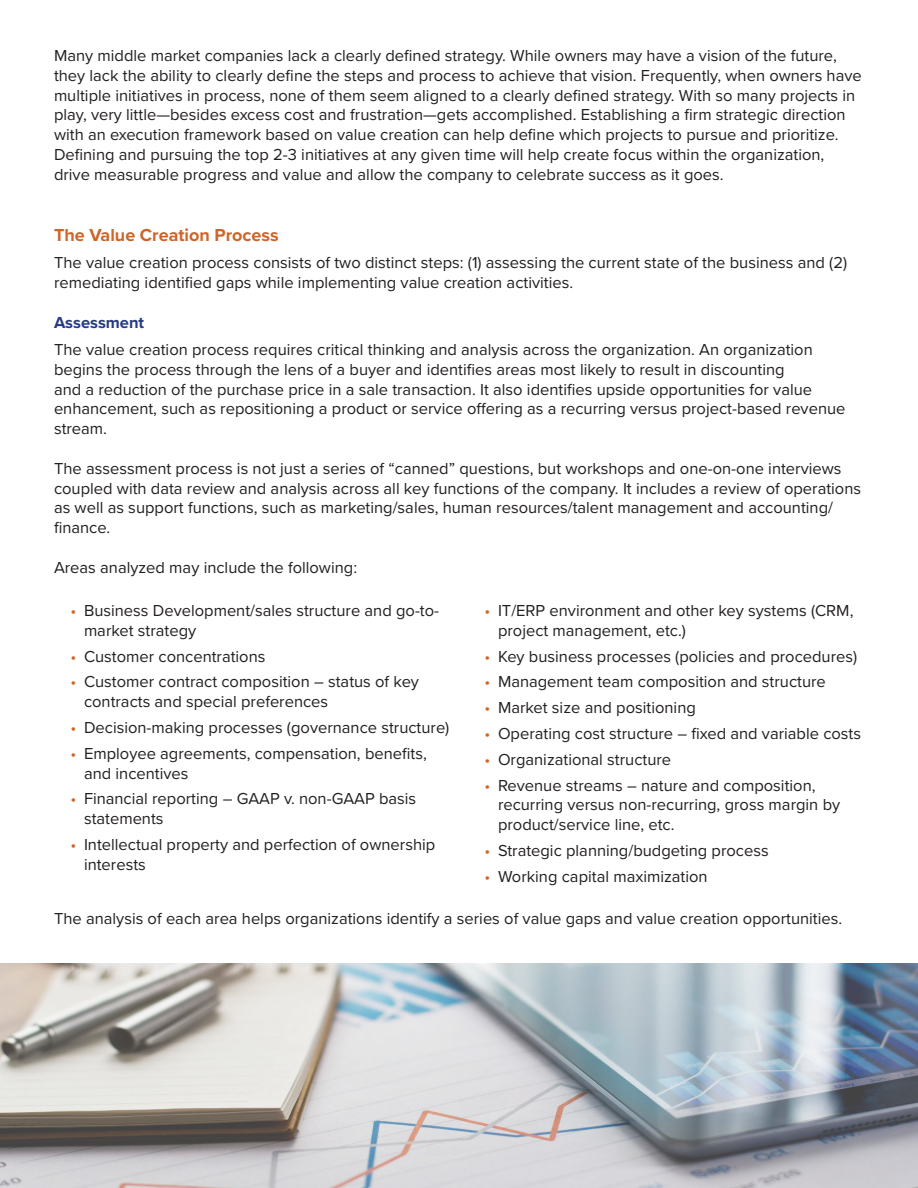
<style>
.page{position:relative;width:918px;height:1188px;background:#fff}
.page>*{position:absolute;margin:0;border:0;box-sizing:border-box;transform-origin:0 0}
.t1{font:700 18px "Proxima Nova";color:#ce6528}
.t2{font:16.5px/19.8px "Proxima Nova";color:#231f20}
.t3{font:700 16.5px "Proxima Nova";color:#253a80}
.s1{color:#ce6528}
</style>
<div class="page">
<img style="left:0;top:963px;width:918px;height:225px">
<p class="t2" style="left:54px;top:45px;width:809px">Many middle market companies lack a clearly defined strategy. While owners may have a vision of the future, they lack the ability to clearly define the steps and process to achieve that vision. Frequently, when owners have multiple initiatives in process, none of them seem aligned to a clearly defined strategy. With so many projects in play, very little—besides excess cost and frustration—gets accomplished. Establishing a firm strategic direction with an execution framework based on value creation can help define which projects to pursue and prioritize.<br>Defining and pursuing the top 2-3 initiatives at any given time will help create focus within the organization, drive measurable progress and value and allow the company to celebrate success as it goes.</p>
<p class="t1" style="left:54px;top:222px;width:226px">The Value Creation Process</p>
<p class="t2" style="left:54px;top:252px;width:795px">The value creation process consists of two distinct steps: (1) assessing the current state of the business and (2) remediating identified gaps while implementing value creation activities.</p>
<p class="t3" style="left:54px;top:310px;width:92px">Assessment</p>
<p class="t2" style="left:54px;top:339px;width:793px">The value creation process requires critical thinking and analysis across the organization. An organization begins the process through the lens of a buyer and identifies areas most likely to result in discounting<br>and a reduction of the purchase price in a sale transaction. It also identifies upside opportunities for value enhancement, such as repositioning a product or service offering as a recurring versus project-based revenue stream.</p>
<p class="t2" style="left:54px;top:458px;width:809px">The assessment process is not just a series of “canned” questions, but workshops and one-on-one interviews coupled with data review and analysis across all key functions of the company. It includes a review of operations as well as support functions, such as marketing/sales, human resources/talent management and accounting/ finance.</p>
<p class="t2" style="left:54px;top:557px;width:305px">Areas analyzed may include the following:</p>
<p class="t2" style="left:84px;top:600px;width:357px;text-indent:-14px"><span class="s1">•</span> Business Development/sales structure and go-to&shy;market strategy</p>
<p class="t2" style="left:70px;top:646px;width:197px"><span class="s1">•</span> Customer concentrations</p>
<p class="t2" style="left:84px;top:671px;width:337px;text-indent:-14px"><span class="s1">•</span> Customer contract composition – status of key contracts and special preferences</p>
<p class="t2" style="left:70px;top:717px;width:380px"><span class="s1">•</span> Decision-making processes (governance structure)</p>
<p class="t2" style="left:84px;top:743px;width:344px;text-indent:-14px"><span class="s1">•</span> Employee agreements, compensation, benefits, and incentives</p>
<p class="t2" style="left:84px;top:788px;width:334px;text-indent:-14px"><span class="s1">•</span> Financial reporting – GAAP v. non-GAAP basis statements</p>
<p class="t2" style="left:84px;top:834px;width:353px;text-indent:-14px"><span class="s1">•</span> Intellectual property and perfection of ownership interests</p>
<p class="t2" style="left:498px;top:600px;width:357px;text-indent:-14px"><span class="s1">•</span> IT/ERP environment and other key systems (CRM, project management, etc.)</p>
<p class="t2" style="left:484px;top:646px;width:374px"><span class="s1">•</span> Key business processes (policies and procedures)</p>
<p class="t2" style="left:484px;top:671px;width:343px"><span class="s1">•</span> Management team composition and structure</p>
<p class="t2" style="left:484px;top:697px;width:213px"><span class="s1">•</span> Market size and positioning</p>
<p class="t2" style="left:484px;top:723px;width:378px"><span class="s1">•</span> Operating cost structure – fixed and variable costs</p>
<p class="t2" style="left:484px;top:749px;width:188px"><span class="s1">•</span> Organizational structure</p>
<p class="t2" style="left:498px;top:775px;width:344px;text-indent:-14px"><span class="s1">•</span> Revenue streams – nature and composition, recurring versus non-recurring, gross margin by product/service line, etc.</p>
<p class="t2" style="left:484px;top:840px;width:286px"><span class="s1">•</span> Strategic planning/budgeting process</p>
<p class="t2" style="left:484px;top:866px;width:225px"><span class="s1">•</span> Working capital maximization</p>
<p class="t2" style="left:54px;top:907px;width:790px">The analysis of each area helps organizations identify a series of value gaps and value creation opportunities.</p>
</div>
